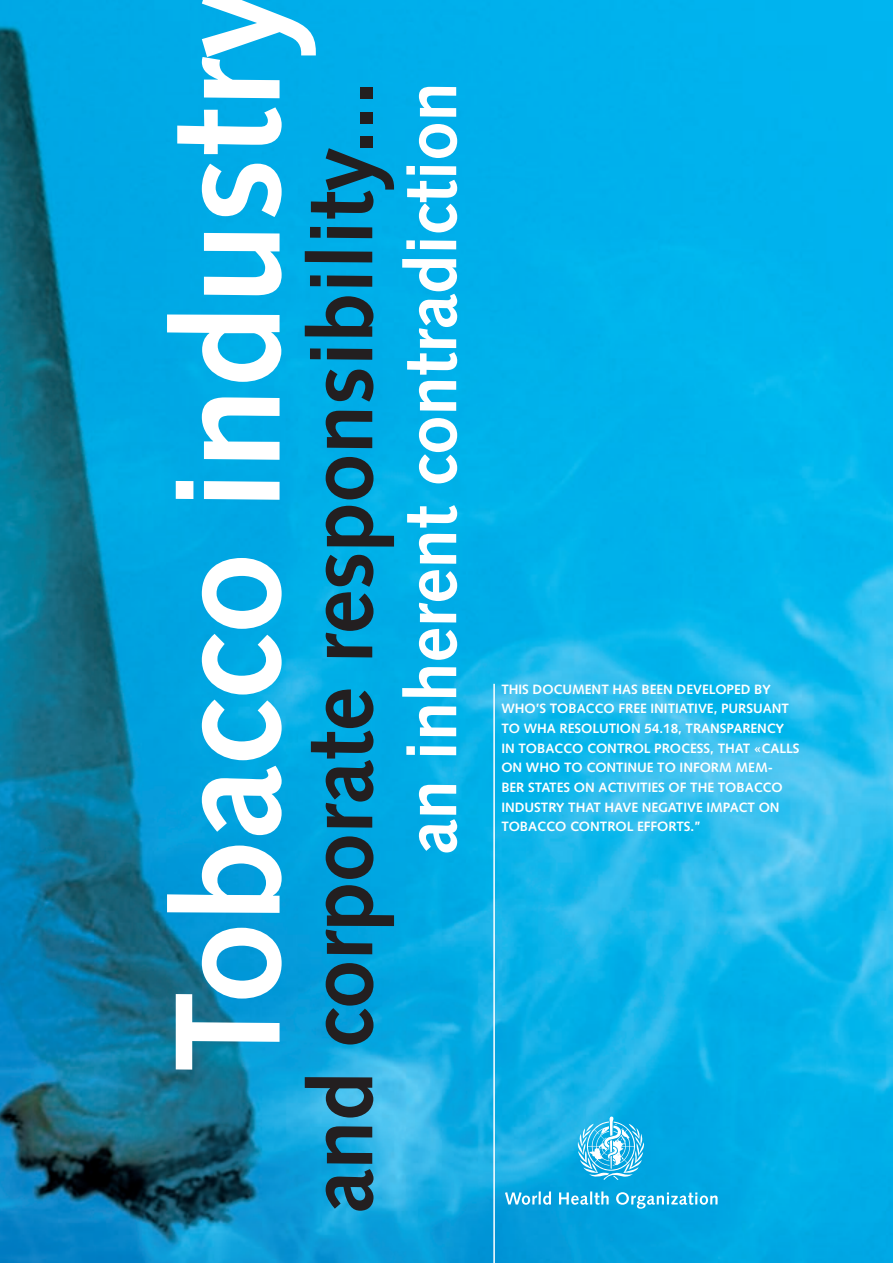
<style>
.page{position:relative;width:893px;height:1263px;background:#fff}
.page>*{position:absolute;margin:0;border:0;box-sizing:border-box;transform-origin:0 0}
.t1{font:700 150px "Syntax";letter-spacing:.005em;color:#fff}
.t2{font:700 90px "Syntax";letter-spacing:-.005em;color:#231f20}
.t3{font:700 72px "Syntax";color:#fff}
.t4{font:700 13.5px/19.6px "Syntax";letter-spacing:-.005em;color:#fff}
</style>
<div class="page">
<img style="left:0;top:0;width:893px;height:1263px">
<hr style="left:493px;top:684px;width:2px;height:579px;background:#fff">
<svg style="left:577px;top:1116px;width:67px;height:64px;background:#50c1ea"></svg>
<svg style="left:505px;top:1191px;width:46px;height:14px"></svg>
<svg style="left:559px;top:1191px;width:50px;height:14px"></svg>
<svg style="left:616px;top:1192px;width:102px;height:17px"></svg>
<h1 class="t1" style="left:142px;top:1073px;width:1089px;rotate:-90deg">Tobacco industry</h1>
<h2 class="t2" style="left:290px;top:1213px;width:1134px;rotate:-90deg">and corporate responsibility...</h2>
<h3 class="t3" style="left:390px;top:855px;width:774px;rotate:-90deg">an inherent contradiction</h3>
<p class="t4" style="left:501px;top:679px;width:300px">THIS DOCUMENT HAS BEEN DEVELOPED BY WHO’S TOBACCO FREE INITIATIVE, PURSUANT TO WHA RESOLUTION 54.18, TRANSPARENCY IN TOBACCO CONTROL PROCESS, THAT «CALLS ON WHO TO CONTINUE TO INFORM MEM-<br>BER STATES ON ACTIVITIES OF THE TOBACCO INDUSTRY THAT HAVE NEGATIVE IMPACT ON TOBACCO CONTROL EFFORTS.’’</p>
</div>
